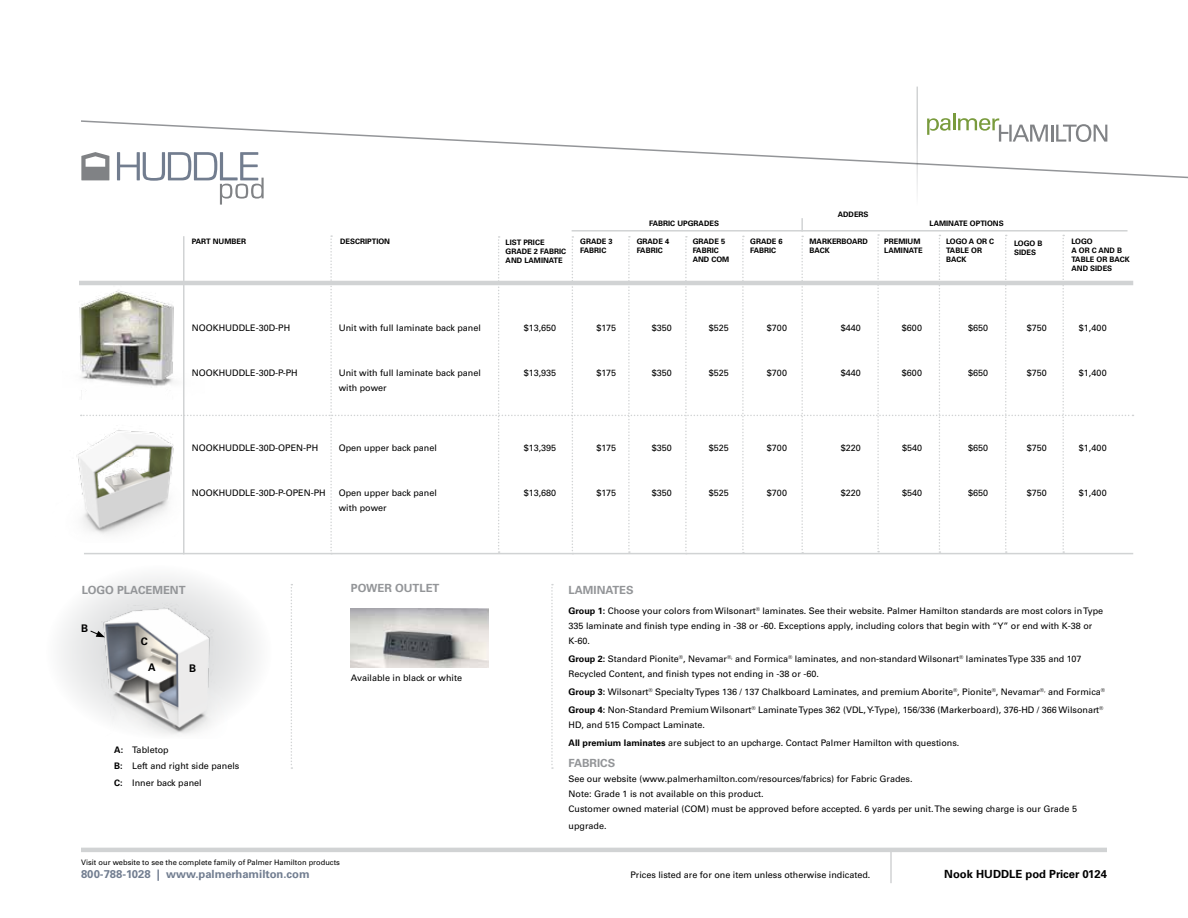
<style>
.page{position:relative;width:1188px;height:918px;background:#fff}
.page>*{position:absolute;margin:0;border:0;box-sizing:border-box;transform-origin:0 0}
.t1{font:700 11.25px "Univers LT Std";color:#939598}
.t2{font:700 11.25px "Univers LT Std";color:#717d90}
.t3{font:700 11.25px "Univers LT Std";color:#000}
.t4{font:700 10.5px "Univers LT Std";color:#000}
.t5{font:9px/15px "Univers LT Std";color:#000}
.t6{font:700 7.5px/9px "Univers LT Std";color:#000}
.t7{font:7.5px "Univers LT Std";color:#000}
.s1{font-weight:700}
</style>
<div class="page">
<svg style="left:81px;top:120px;width:1107px;height:60px"></svg>
<hr style="left:916px;top:87px;width:2px;height:128px;background:#fff">
<hr style="left:890px;top:850px;width:2px;height:33px;background:#d1d3d4">
<hr style="left:81px;top:848px;width:1026px;height:4px;background:#d1d3d4">
<svg style="left:551px;top:584px;width:2px;height:185px"></svg>
<hr style="left:953px;top:113px;width:3px;height:17px;background:#799b3d">
<svg style="left:958px;top:118px;width:149px;height:24px"></svg>
<svg style="left:927px;top:118px;width:24px;height:17px"></svg>
<img style="left:79px;top:285px;width:2px;height:85px">
<svg style="left:81px;top:152px;width:28px;height:28px"></svg>
<svg style="left:117px;top:152px;width:147px;height:53px"></svg>
<div style="left:46px;top:565px;width:226px;height:174px;background:#f5f5f5;border-radius:50%"></div>
<img style="left:86px;top:596px;width:144px;height:137px">
<svg style="left:90px;top:630px;width:15px;height:7px"></svg>
<svg style="left:291px;top:584px;width:1px;height:185px"></svg>
<img style="left:351px;top:609px;width:138px;height:59px">
<svg style="left:81px;top:218px;width:1052px;height:336px"></svg>
<p class="t6" style="left:838px;top:210px;width:32px">ADDERS</p>
<p class="t6" style="left:192px;top:237px;width:56px">PART NUMBER</p>
<p class="t6" style="left:649px;top:219px;width:71px">FABRIC UPGRADES</p>
<p class="t6" style="left:930px;top:219px;width:76px">LAMINATE OPTIONS</p>
<p class="t6" style="left:637px;top:237px;width:34px">GRADE 4<br>FABRIC</p>
<p class="t6" style="left:693px;top:237px;width:38px">GRADE 5<br>FABRIC<br>AND COM</p>
<p class="t6" style="left:750px;top:237px;width:34px">GRADE 6<br>FABRIC</p>
<p class="t6" style="left:340px;top:237px;width:52px">DESCRIPTION</p>
<p class="t6" style="left:946px;top:237px;width:50px">LOGO A OR C<br>TABLE OR<br>BACK</p>
<p class="t6" style="left:1014px;top:238px;width:30px">LOGO B<br>SIDES</p>
<p class="t6" style="left:1071px;top:237px;width:60px">LOGO<br>A OR C AND B<br>TABLE OR BACK<br>AND SIDES</p>
<p class="t6" style="left:580px;top:237px;width:34px">GRADE 3<br>FABRIC</p>
<p class="t6" style="left:884px;top:237px;width:40px">PREMIUM<br>LAMINATE</p>
<p class="t6" style="left:810px;top:237px;width:60px">MARKERBOARD<br>BACK</p>
<p class="t6" style="left:506px;top:238px;width:62px">LIST PRICE<br>GRADE 2 FABRIC<br>AND LAMINATE</p>
<p class="t5" style="left:192px;top:321px;width:100px">NOOKHUDDLE-30D-PH</p>
<p class="t5" style="left:339px;top:321px;width:144px">Unit with full laminate back panel</p>
<p class="t5" style="left:524px;top:321px;width:34px">$13,650</p>
<p class="t5" style="left:596px;top:321px;width:21px">$175</p>
<p class="t5" style="left:652px;top:321px;width:22px">$350</p>
<p class="t5" style="left:709px;top:321px;width:22px">$525</p>
<p class="t5" style="left:767px;top:321px;width:22px">$700</p>
<p class="t5" style="left:841px;top:321px;width:22px">$440</p>
<p class="t5" style="left:902px;top:321px;width:22px">$600</p>
<p class="t5" style="left:968px;top:321px;width:22px">$650</p>
<p class="t5" style="left:1027px;top:321px;width:22px">$750</p>
<p class="t5" style="left:1079px;top:321px;width:29px">$1,400</p>
<p class="t5" style="left:192px;top:366px;width:107px">NOOKHUDDLE-30D-P-PH</p>
<p class="t5" style="left:339px;top:366px;width:144px">Unit with full laminate back panel</p>
<p class="t5" style="left:524px;top:366px;width:34px">$13,935</p>
<p class="t5" style="left:596px;top:366px;width:21px">$175</p>
<p class="t5" style="left:652px;top:366px;width:22px">$350</p>
<p class="t5" style="left:709px;top:366px;width:22px">$525</p>
<p class="t5" style="left:767px;top:366px;width:22px">$700</p>
<p class="t5" style="left:841px;top:366px;width:22px">$440</p>
<p class="t5" style="left:902px;top:366px;width:22px">$600</p>
<p class="t5" style="left:968px;top:366px;width:22px">$650</p>
<p class="t5" style="left:1027px;top:366px;width:22px">$750</p>
<p class="t5" style="left:1079px;top:366px;width:29px">$1,400</p>
<p class="t5" style="left:339px;top:381px;width:49px">with power</p>
<p class="t5" style="left:192px;top:441px;width:128px">NOOKHUDDLE-30D-OPEN-PH</p>
<p class="t5" style="left:339px;top:441px;width:100px">Open upper back panel</p>
<p class="t5" style="left:524px;top:441px;width:34px">$13,395</p>
<p class="t5" style="left:596px;top:441px;width:21px">$175</p>
<p class="t5" style="left:652px;top:441px;width:22px">$350</p>
<p class="t5" style="left:709px;top:441px;width:22px">$525</p>
<p class="t5" style="left:767px;top:441px;width:22px">$700</p>
<p class="t5" style="left:841px;top:441px;width:22px">$220</p>
<p class="t5" style="left:902px;top:441px;width:22px">$540</p>
<p class="t5" style="left:968px;top:441px;width:22px">$650</p>
<p class="t5" style="left:1027px;top:441px;width:22px">$750</p>
<p class="t5" style="left:1079px;top:441px;width:29px">$1,400</p>
<p class="t5" style="left:192px;top:486px;width:135px">NOOKHUDDLE-30D-P-OPEN-PH</p>
<p class="t5" style="left:339px;top:486px;width:100px">Open upper back panel</p>
<p class="t5" style="left:524px;top:486px;width:34px">$13,680</p>
<p class="t5" style="left:596px;top:486px;width:21px">$175</p>
<p class="t5" style="left:652px;top:486px;width:22px">$350</p>
<p class="t5" style="left:709px;top:486px;width:22px">$525</p>
<p class="t5" style="left:767px;top:486px;width:22px">$700</p>
<p class="t5" style="left:841px;top:486px;width:22px">$220</p>
<p class="t5" style="left:902px;top:486px;width:22px">$540</p>
<p class="t5" style="left:968px;top:486px;width:22px">$650</p>
<p class="t5" style="left:1027px;top:486px;width:22px">$750</p>
<p class="t5" style="left:1079px;top:486px;width:29px">$1,400</p>
<p class="t5" style="left:339px;top:501px;width:49px">with power</p>
<p class="t1" style="left:82px;top:583px;width:105px">LOGO PLACEMENT</p>
<p class="t4" style="left:81px;top:623px;width:9px">B</p>
<p class="t4" style="left:141px;top:635px;width:9px">C</p>
<p class="t4" style="left:148px;top:661px;width:9px">A</p>
<p class="t4" style="left:189px;top:662px;width:9px">B</p>
<p class="t5" style="left:114px;top:741px;width:127px;line-height:16.5px"><span class="s1">A:</span> Tabletop<br><span class="s1">B:</span> Left and right side panels<br><span class="s1">C:</span> Inner back panel</p>
<p class="t1" style="left:351px;top:582px;width:90px">POWER OUTLET</p>
<p class="t5" style="left:351px;top:670px;width:113px">Available in black or white</p>
<p class="t7" style="left:81px;top:858px;width:260px">Visit our website to see the complete family of Palmer Hamilton products</p>
<p class="t1" style="left:569px;top:584px;width:67px">LAMINATES</p>
<p class="t5" style="left:569px;top:603px;width:536px"><span class="s1">Group 1:</span> Choose your colors from Wilsonart<sup>®</sup> laminates. See their website. Palmer Hamilton standards are most colors in Type<br>335 laminate and finish type ending in -38 or -60. Exceptions apply, including colors that begin with “Y” or end with K-38 or<br>K-60.</p>
<p class="t5" style="left:569px;top:651px;width:514px"><span class="s1">Group 2:</span> Standard Pionite<sup>®</sup>, Nevamar<sup>®,</sup> and Formica<sup>®</sup> laminates, and non-standard Wilsonart<sup>®</sup> laminates Type 335 and 107<br>Recycled Content, and finish types not ending in -38 or -60.</p>
<p class="t5" style="left:569px;top:682px;width:538px;line-height:18px"><span class="s1">Group 3:</span> Wilsonart<sup>®</sup> Specialty Types 136 / 137 Chalkboard Laminates, and premium Aborite<sup>®</sup>, Pionite<sup>®</sup>, Nevamar<sup>®,</sup> and Formica<sup>®<br></sup><span class="s1">Group 4:</span> Non-Standard Premium Wilsonart<sup>®</sup> Laminate Types 362 (VDL, Y-Type), 156/336 (Markerboard), 376-HD / 366 Wilsonart<sup>®</sup></p>
<p class="t5" style="left:569px;top:715px;width:392px;line-height:18px">HD, and 515 Compact Laminate.<br><span class="s1">All premium laminates</span> are subject to an upcharge. Contact Palmer Hamilton with questions.</p>
<p class="t1" style="left:569px;top:757px;width:48px">FABRICS</p>
<p class="t5" style="left:569px;top:772px;width:510px">See our website (www.palmerhamilton.com/resources/fabrics) for Fabric Grades.<br>Note: Grade 1 is not available on this product.<br>Customer owned material (COM) must be approved before accepted. 6 yards per unit. The sewing charge is our Grade 5</p>
<p class="t5" style="left:569px;top:818px;width:40px">upgrade.</p>
<p class="t2" style="left:81px;top:868px;width:230px">800-788-1028 | www.palmerhamilton.com</p>
<p class="t5" style="left:631px;top:868px;width:241px">Prices listed are for one item unless otherwise indicated.</p>
<p class="t3" style="left:944px;top:868px;width:164px">Nook HUDDLE pod Pricer 0124</p>
</div>
